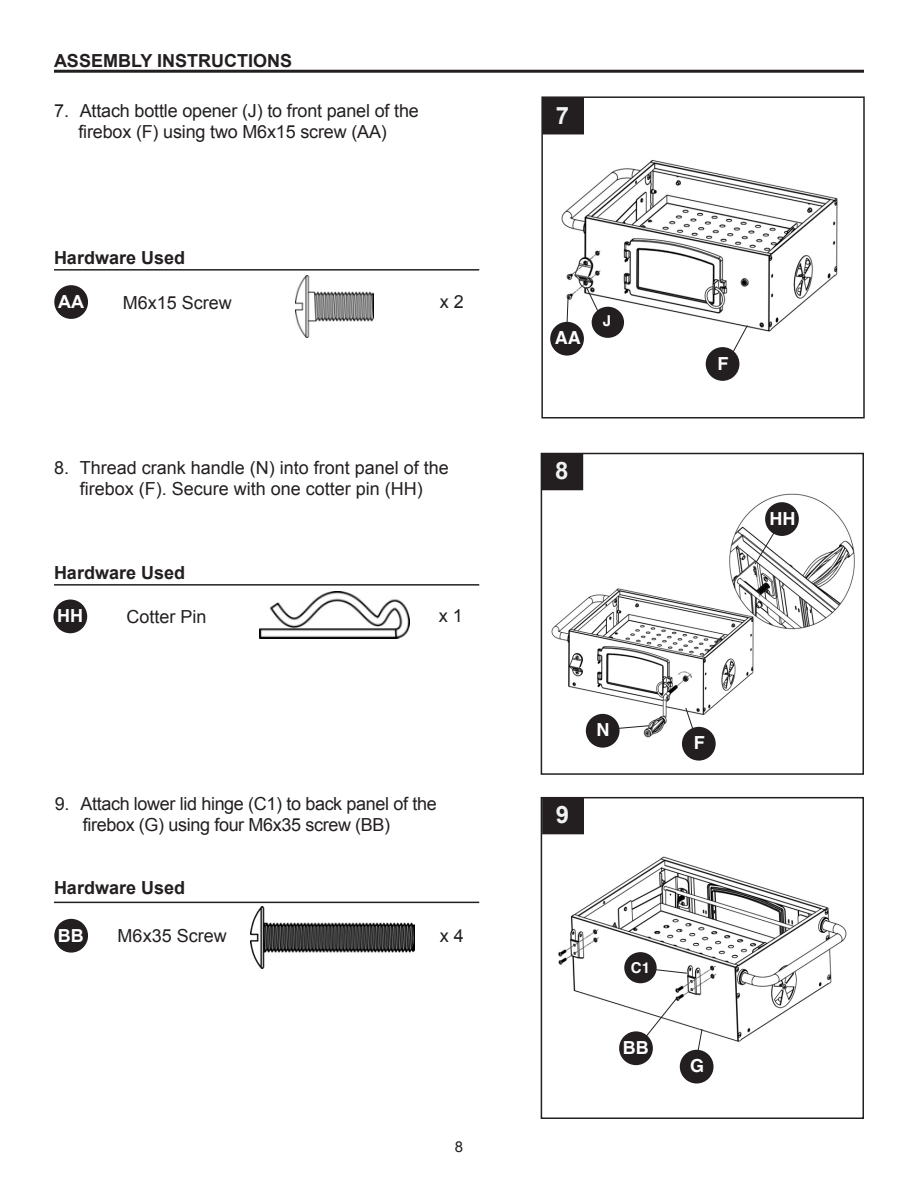
<style>
.page{position:relative;width:918px;height:1188px;background:#fff}
.page>*{position:absolute;margin:0;border:0;box-sizing:border-box;transform-origin:0 0}
.t1{font:700 24px "Arial";color:#f0f1f2}
.t2{font:18px/21px "Arial";letter-spacing:-.01em;color:#231f20;text-align:center}
.t3{font:700 18px "Arial";color:#231f20}
.t4{font:700 18px "Helvetica";color:#fff}
.t5{font:700 18px "Arial";color:#fff}
.t6{font:700 15px "Helvetica";color:#fff}
.t7{font:15px "Arial";color:#231f20}
</style>
<div class="page">
<img style="left:558px;top:856px;width:289px;height:204px">
<img style="left:551px;top:494px;width:303px;height:245px">
<img style="left:550px;top:159px;width:288px;height:216px">
<hr style="left:54px;top:70px;width:810px;height:3px;background:#231f20">
<hr style="left:54px;top:584px;width:425px;height:2px;background:#231f20">
<div style="left:680px;top:1050px;width:34px;height:34px;background:#231f20;border-radius:50%"></div>
<div style="left:765px;top:502px;width:34px;height:34px;background:#231f20;border-radius:50%"></div>
<div style="left:706px;top:347px;width:33px;height:34px;background:#231f20;border-radius:50%"></div>
<div style="left:682px;top:727px;width:34px;height:34px;background:#231f20;border-radius:50%"></div>
<div style="left:586px;top:714px;width:34px;height:34px;background:#231f20;border-radius:50%"></div>
<div style="left:550px;top:322px;width:34px;height:34px;background:#231f20;border-radius:50%"></div>
<div style="left:619px;top:1031px;width:34px;height:34px;background:#231f20;border-radius:50%"></div>
<div style="left:624px;top:952px;width:33px;height:31px;background:#231f20;border-radius:50%"></div>
<div style="left:592px;top:307px;width:32px;height:31px;background:#231f20;border-radius:50%"></div>
<svg style="left:655px;top:969px;width:33px;height:5px"></svg>
<svg style="left:731px;top:324px;width:17px;height:31px"></svg>
<svg style="left:544px;top:99px;width:40px;height:35px"></svg>
<svg style="left:544px;top:456px;width:39px;height:34px"></svg>
<svg style="left:544px;top:800px;width:40px;height:34px"></svg>
<div style="left:541px;top:96px;width:324px;height:322px;border:2px solid #231f20"></div>
<div style="left:541px;top:453px;width:323px;height:322px;border:2px solid #231f20"></div>
<div style="left:541px;top:797px;width:323px;height:322px;border:2px solid #231f20"></div>
<svg style="left:566px;top:296px;width:3px;height:26px"></svg>
<svg style="left:585px;top:286px;width:15px;height:29px"></svg>
<hr style="left:54px;top:269px;width:425px;height:2px;background:#231f20">
<div style="left:54px;top:285px;width:34px;height:34px;background:#231f20;border-radius:50%"></div>
<img style="left:295px;top:275px;width:78px;height:63px">
<svg style="left:754px;top:530px;width:22px;height:35px"></svg>
<svg style="left:685px;top:707px;width:9px;height:23px"></svg>
<svg style="left:618px;top:725px;width:31px;height:4px"></svg>
<div style="left:53px;top:600px;width:34px;height:33px;background:#231f20;border-radius:50%"></div>
<img style="left:259px;top:591px;width:150px;height:47px">
<svg style="left:643px;top:998px;width:34px;height:43px"></svg>
<svg style="left:697px;top:1028px;width:6px;height:23px"></svg>
<hr style="left:54px;top:902px;width:425px;height:1px;background:#231f20">
<div style="left:54px;top:919px;width:34px;height:34px;background:#231f20;border-radius:50%"></div>
<img style="left:250px;top:906px;width:165px;height:63px">
<p class="t3" style="left:54px;top:49px;width:240px">ASSEMBLY INSTRUCTIONS</p>
<p class="t2" style="left:54px;top:100px;width:366px">7. Attach bottle opener (J) to front panel of the</p>
<p class="t2" style="left:78px;top:121px;width:310px">firebox (F) using two M6x15 screw (AA)</p>
<p class="t3" style="left:54px;top:246px;width:133px">Hardware Used</p>
<p class="t5" style="left:58px;top:290px;width:27px">AA</p>
<p class="t2" style="left:123px;top:292px;width:111px">M6x15 Screw</p>
<p class="t2" style="left:440px;top:291px;width:26px">x 2</p>
<p class="t2" style="left:54px;top:457px;width:396px">8. Thread crank handle (N) into front panel of the firebox (F). Secure with one cotter pin (HH)</p>
<p class="t3" style="left:54px;top:561px;width:133px">Hardware Used</p>
<p class="t5" style="left:57px;top:604px;width:27px">HH</p>
<p class="t2" style="left:126px;top:606px;width:82px">Cotter Pin</p>
<p class="t2" style="left:439px;top:605px;width:26px">x 1</p>
<p class="t2" style="left:55px;top:793px;width:383px">9. Attach lower lid hinge (C1) to back panel of the</p>
<p class="t2" style="left:83px;top:814px;width:309px">firebox (G) using four M6x35 screw (BB)</p>
<p class="t3" style="left:54px;top:876px;width:133px">Hardware Used</p>
<p class="t5" style="left:58px;top:923px;width:27px">BB</p>
<p class="t2" style="left:118px;top:925px;width:111px">M6x35 Screw</p>
<p class="t2" style="left:440px;top:925px;width:26px">x 4</p>
<p class="t7" style="left:455px;top:1136px;width:10px">8</p>
<p class="t1" style="left:556px;top:99px;width:15px">7</p>
<p class="t4" style="left:555px;top:323px;width:27px">AA</p>
<p class="t6" style="left:603px;top:309px;width:10px">J</p>
<p class="t1" style="left:555px;top:455px;width:15px">8</p>
<p class="t4" style="left:717px;top:349px;width:12px">F</p>
<p class="t4" style="left:769px;top:504px;width:27px">HH</p>
<p class="t1" style="left:556px;top:799px;width:15px">9</p>
<p class="t4" style="left:597px;top:715px;width:14px">N</p>
<p class="t4" style="left:694px;top:728px;width:12px">F</p>
<p class="t6" style="left:631px;top:956px;width:21px">C1</p>
<p class="t5" style="left:623px;top:1036px;width:27px">BB</p>
<p class="t4" style="left:690px;top:1051px;width:16px">G</p>
</div>
